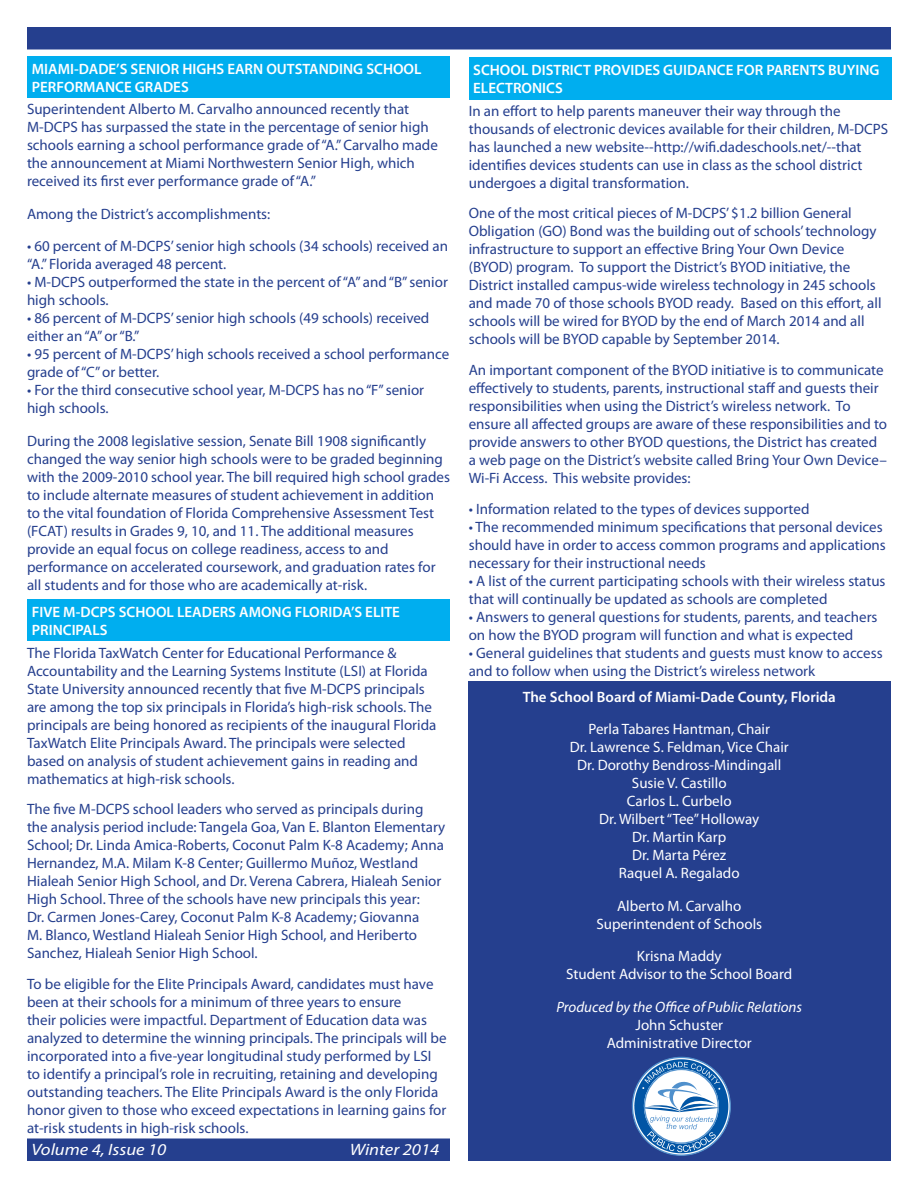
<style>
.page{position:relative;width:918px;height:1188px;background:#fff}
.page>*{position:absolute;margin:0;border:0;box-sizing:border-box;transform-origin:0 0}
.t1{font:italic 16.5px "Myriad Pro";color:#fff;scale:1.13 1}
.t2{font:15px/18px "Myriad Pro";color:#253f8e}
.t3{font:15px "Myriad Pro";color:#fff}
.t4{font:600 15px/18px "Myriad Pro";color:#fff}
.t5{font:italic 15px "Myriad Pro";color:#fff}
</style>
<div class="page">
<div style="left:27px;top:27px;width:864px;height:23px;background:#253f8e"></div>
<div style="left:468px;top:682px;width:423px;height:479px;background:#253f8e"></div>
<svg style="left:632px;top:1057px;width:99px;height:99px"></svg>
<div style="left:27px;top:1138px;width:423px;height:23px;background:#253f8e"></div>
<div style="left:27px;top:56px;width:423px;height:42px;background:#00aeef"></div>
<div style="left:469px;top:57px;width:423px;height:43px;background:#00aeef"></div>
<div style="left:27px;top:599px;width:423px;height:42px;background:#00aeef"></div>
<p class="t4" style="left:32px;top:59px;width:391px">MIAMI-DADE’S SENIOR HIGHS EARN OUTSTANDING SCHOOL<br>PERFORMANCE GRADES</p>
<p class="t2" style="left:27px;top:100px;width:412px">Superintendent Alberto M. Carvalho announced recently that M-DCPS has surpassed the state in the percentage of senior high schools earning a school performance grade of “A.” Carvalho made the announcement at Miami Northwestern Senior High, which received its first ever performance grade of “A.”</p>
<p class="t2" style="left:27px;top:205px;width:245px">Among the District’s accomplishments:</p>
<p class="t2" style="left:27px;top:237px;width:423px">• 60 percent of M-DCPS’ senior high schools (34 schools) received an “A.” Florida averaged 48 percent.</p>
<p class="t2" style="left:27px;top:273px;width:422px">• M-DCPS outperformed the state in the percent of “A” and “B” senior high schools.</p>
<p class="t2" style="left:27px;top:309px;width:404px">• 86 percent of M-DCPS’ senior high schools (49 schools) received either an “A” or “B.”</p>
<p class="t2" style="left:27px;top:345px;width:424px">• 95 percent of M-DCPS’ high schools received a school performance grade of “C” or better.</p>
<p class="t2" style="left:27px;top:381px;width:399px">• For the third consecutive school year, M-DCPS has no “F” senior high schools.</p>
<p class="t2" style="left:27px;top:431px;width:425px">During the 2008 legislative session, Senate Bill 1908 significantly changed the way senior high schools were to be graded beginning with the 2009-2010 school year. The bill required high school grades to include alternate measures of student achievement in addition to the vital foundation of Florida Comprehensive Assessment Test (FCAT) results in Grades 9, 10, and 11. The additional measures provide an equal focus on college readiness, access to and performance on accelerated coursework, and graduation rates for all students and for those who are academically at-risk.</p>
<p class="t4" style="left:32px;top:603px;width:370px">FIVE M-DCPS SCHOOL LEADERS AMONG FLORIDA’S ELITE<br>PRINCIPALS</p>
<p class="t2" style="left:27px;top:643px;width:411px">The Florida TaxWatch Center for Educational Performance &amp; Accountability and the Learning Systems Institute (LSI) at Florida State University announced recently that five M-DCPS principals are among the top six principals in Florida’s high-risk schools. The principals are being honored as recipients of the inaugural Florida TaxWatch Elite Principals Award. The principals were selected based on analysis of student achievement gains in reading and mathematics at high-risk schools.</p>
<p class="t2" style="left:27px;top:800px;width:420px">The five M-DCPS school leaders who served as principals during the analysis period include: Tangela Goa, Van E. Blanton Elementary School; Dr. Linda Amica-Roberts, Coconut Palm K-8 Academy; Anna Hernandez, M.A. Milam K-8 Center; Guillermo Muñoz, Westland Hialeah Senior High School, and Dr. Verena Cabrera, Hialeah Senior High School. Three of the schools have new principals this year:<br>Dr. Carmen Jones-Carey, Coconut Palm K-8 Academy; Giovanna<br>M. Blanco, Westland Hialeah Senior High School, and Heriberto Sanchez, Hialeah Senior High School.</p>
<p class="t2" style="left:27px;top:974px;width:421px">To be eligible for the Elite Principals Award, candidates must have been at their schools for a minimum of three years to ensure<br>their policies were impactful. Department of Education data was analyzed to determine the winning principals. The principals will be incorporated into a five-year longitudinal study performed by LSI to identify a principal’s role in recruiting, retaining and developing outstanding teachers. The Elite Principals Award is the only Florida honor given to those who exceed expectations in learning gains for at-risk students in high-risk schools.</p>
<p class="t1" style="left:32px;top:1140px;width:121px">Volume 4, Issue 10</p>
<p class="t1" style="left:350px;top:1140px;width:81px">Winter 2014</p>
<p class="t4" style="left:473px;top:60px;width:408px">SCHOOL DISTRICT PROVIDES GUIDANCE FOR PARENTS BUYING<br>ELECTRONICS</p>
<p class="t2" style="left:469px;top:102px;width:421px">In an effort to help parents maneuver their way through the thousands of electronic devices available for their children, M-DCPS has launched a new website--http://wifi.dadeschools.net/--that identifies devices students can use in class as the school district undergoes a digital transformation.</p>
<p class="t2" style="left:469px;top:204px;width:414px">One of the most critical pieces of M-DCPS’ $1.2 billion General Obligation (GO) Bond was the building out of schools’ technology infrastructure to support an effective Bring Your Own Device (BYOD) program. To support the District’s BYOD initiative, the District installed campus-wide wireless technology in 245 schools and made 70 of those schools BYOD ready. Based on this effort, all schools will be wired for BYOD by the end of March 2014 and all schools will be BYOD capable by September 2014.</p>
<p class="t2" style="left:469px;top:361px;width:420px">An important component of the BYOD initiative is to communicate effectively to students, parents, instructional staff and guests their responsibilities when using the District’s wireless network. To ensure all affected groups are aware of these responsibilities and to provide answers to other BYOD questions, the District has created a web page on the District’s website called Bring Your Own Device– Wi-Fi Access. This website provides:</p>
<p class="t2" style="left:469px;top:499px;width:342px">• Information related to the types of devices supported</p>
<p class="t2" style="left:469px;top:517px;width:419px">• The recommended minimum specifications that personal devices should have in order to access common programs and applications necessary for their instructional needs</p>
<p class="t2" style="left:469px;top:571px;width:418px">• A list of the current participating schools with their wireless status that will continually be updated as schools are completed</p>
<p class="t2" style="left:469px;top:607px;width:410px">• Answers to general questions for students, parents, and teachers on how the BYOD program will function and what is expected</p>
<p class="t2" style="left:469px;top:643px;width:415px">• General guidelines that students and guests must know to access and to follow when using the District’s wireless network</p>
<p class="t4" style="left:523px;top:688px;width:315px">The School Board of Miami-Dade County, Florida</p>
<p class="t3" style="left:589px;top:720px;width:183px">Perla Tabares Hantman, Chair</p>
<p class="t3" style="left:570px;top:738px;width:221px">Dr. Lawrence S. Feldman, Vice Chair</p>
<p class="t3" style="left:577px;top:756px;width:206px">Dr. Dorothy Bendross-Mindingall</p>
<p class="t3" style="left:632px;top:774px;width:96px">Susie V. Castillo</p>
<p class="t3" style="left:627px;top:792px;width:106px">Carlos L. Curbelo</p>
<p class="t3" style="left:599px;top:810px;width:162px">Dr. Wilbert “Tee” Holloway</p>
<p class="t3" style="left:632px;top:828px;width:96px">Dr. Martin Karp</p>
<p class="t3" style="left:632px;top:846px;width:96px">Dr. Marta Pérez</p>
<p class="t3" style="left:619px;top:864px;width:122px">Raquel A. Regalado</p>
<p class="t3" style="left:617px;top:897px;width:126px">Alberto M. Carvalho</p>
<p class="t3" style="left:596px;top:915px;width:167px">Superintendent of Schools</p>
<p class="t3" style="left:637px;top:947px;width:86px">Krisna Maddy</p>
<p class="t3" style="left:566px;top:965px;width:228px">Student Advisor to the School Board</p>
<p class="t5" style="left:556px;top:997px;width:247px">Produced by the Office of Public Relations</p>
<p class="t3" style="left:635px;top:1015px;width:89px">John Schuster</p>
<p class="t3" style="left:607px;top:1033px;width:147px">Administrative Director</p>
</div>
